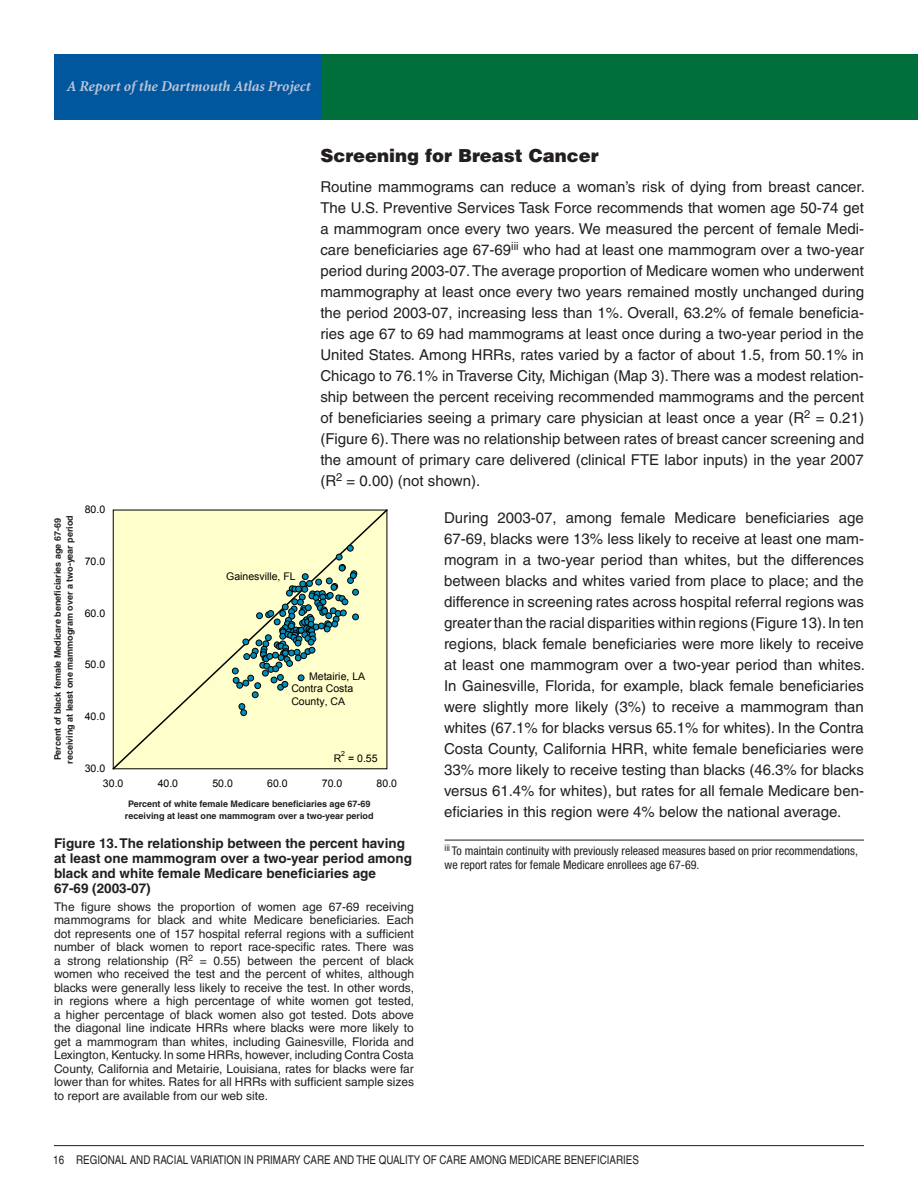
<style>
.page{position:relative;width:918px;height:1188px;background:#fff}
.page>*{position:absolute;margin:0;border:0;box-sizing:border-box;transform-origin:0 0}
.t1{font:900 18px "Helvetica";color:#231f20}
.t2{font:15px/21px "Helvetica";color:#231f20;text-align:justify}
.t3{font:italic 700 15px "Minion";letter-spacing:-.005em;color:#bbc4d9}
.t4{font:700 13.5px/15px "Helvetica";color:#231f20}
.t5{font:12px/13.5px "Helvetica";color:#231f20;text-align:justify}
.t6{font:condensed 12px/13.5px "Helvetica Neue";color:#231f20}
.t7{font:condensed 12px "Helvetica";color:#231f20}
.t8{font:10.5px/11.7px "Arial";color:#000}
.t9{font:700 9px/12px "Helvetica";color:#231f20;text-align:center}
.t10{font:7.05px "Arial";color:#000}
</style>
<div class="page">
<div style="left:54px;top:54px;width:864px;height:65px;background:#006f3c"></div>
<div style="left:54px;top:54px;width:266px;height:66px;background:#00579e"></div>
<hr style="left:54px;top:1145px;width:810px;height:1px;background:#231f20">
<div style="left:112px;top:509px;width:276px;height:261px;background:#ffffcb"></div>
<div style="left:352px;top:589px;width:7px;height:6px;border:1px solid #000;border-radius:50%"></div>
<div style="left:352px;top:614px;width:7px;height:6px;border:1px solid #000;border-radius:50%"></div>
<div style="left:239px;top:703px;width:6px;height:7px;border:1px solid #000;border-radius:50%"></div>
<svg style="left:239px;top:704px;width:8px;height:12px"></svg>
<svg style="left:232px;top:545px;width:126px;height:153px;background:#c5d4b1"></svg>
<hr style="left:445px;top:840px;width:419px;height:1px;background:#231f20">
<p class="t3" style="left:67px;top:79px;width:245px">A Report of the Dartmouth Atlas Project</p>
<p class="t1" style="left:320px;top:144px;width:280px">Screening for Breast Cancer</p>
<p class="t2" style="left:320px;top:176px;width:546px">Routine mammograms can reduce a woman’s risk of dying from breast cancer.<br>The U.S. Preventive Services Task Force recommends that women age 50-74 get a mammogram once every two years. We measured the percent of female Medi&shy;care beneficiaries age 67-69<sup>iii</sup> who had at least one mammogram over a two-year period during 2003-07. The average proportion of Medicare women who underwent mammography at least once every two years remained mostly unchanged during the period 2003-07, increasing less than 1%. Overall, 63.2% of female beneficia&shy;ries age 67 to 69 had mammograms at least once during a two-year period in the United States. Among HRRs, rates varied by a factor of about 1.5, from 50.1% in Chicago to 76.1% in Traverse City, Michigan (Map 3). There was a modest relation&shy;ship between the percent receiving recommended mammograms and the percent of beneficiaries seeing a primary care physician at least once a year (R<sup>2</sup> = 0.21) (Figure 6). There was no relationship between rates of breast cancer screening and the amount of primary care delivered (clinical FTE labor inputs) in the year 2007 (R<sup>2</sup> = 0.00) (not shown).</p>
<p class="t9" style="left:52px;top:764px;width:250px;rotate:-90deg">Percent of black female Medicare beneficiaries age 67-69 receiving at least one mammogram over a two-year period</p>
<p class="t8" style="left:85px;top:504px;width:22px">80.0</p>
<p class="t8" style="left:85px;top:555px;width:22px">70.0</p>
<p class="t8" style="left:85px;top:607px;width:22px">60.0</p>
<p class="t8" style="left:85px;top:659px;width:22px">50.0</p>
<p class="t8" style="left:85px;top:711px;width:22px">40.0</p>
<p class="t8" style="left:85px;top:762px;width:22px">30.0</p>
<p class="t8" style="left:226px;top:571px;width:71px">Gainesville, FL</p>
<p class="t8" style="left:291px;top:671px;width:75px;text-indent:18px">Metairie, LA<br>Contra Costa</p>
<p class="t8" style="left:291px;top:696px;width:55px">County, CA</p>
<p class="t10" style="left:341px;top:749px;width:5px">2</p>
<p class="t8" style="left:348px;top:752px;width:31px">= 0.55</p>
<p class="t8" style="left:334px;top:752px;width:9px">R</p>
<p class="t8" style="left:103px;top:778px;width:22px">30.0</p>
<p class="t8" style="left:158px;top:778px;width:22px">40.0</p>
<p class="t8" style="left:212px;top:778px;width:22px">50.0</p>
<p class="t8" style="left:267px;top:778px;width:22px">60.0</p>
<p class="t8" style="left:322px;top:778px;width:22px">70.0</p>
<p class="t8" style="left:377px;top:778px;width:22px">80.0</p>
<p class="t9" style="left:125px;top:797px;width:250px">Percent of white female Medicare beneficiaries age 67-69 receiving at least one mammogram over a two-year period</p>
<p class="t4" style="left:54px;top:835px;width:359px">Figure 13. The relationship between the percent having at least one mammogram over a two-year period among black and white female Medicare beneficiaries age 67-69 (2003-07)</p>
<p class="t5" style="left:54px;top:900px;width:362px">The figure shows the proportion of women age 67-69 receiving mammograms for black and white Medicare beneficiaries. Each dot represents one of 157 hospital referral regions with a sufficient number of black women to report race-specific rates. There was a strong relationship (R<sup>2</sup> = 0.55) between the percent of black women who received the test and the percent of whites, although blacks were generally less likely to receive the test. In other words, in regions where a high percentage of white women got tested, a higher percentage of black women also got tested. Dots above the diagonal line indicate HRRs where blacks were more likely to get a mammogram than whites, including Gainesville, Florida and Lexington, Kentucky. In some HRRs, however, including Contra Costa County, California and Metairie, Louisiana, rates for blacks were far lower than for whites. Rates for all HRRs with sufficient sample sizes to report are available from our web site.</p>
<p class="t2" style="left:444px;top:507px;width:422px">During 2003-07, among female Medicare beneficiaries age 67-69, blacks were 13% less likely to receive at least one mam&shy;mogram in a two-year period than whites, but the differences between blacks and whites varied from place to place; and the difference in screening rates across hospital referral regions was greater than the racial disparities within regions (Figure 13). In ten regions, black female beneficiaries were more likely to receive at least one mammogram over a two-year period than whites.<br>In Gainesville, Florida, for example, black female beneficiaries were slightly more likely (3%) to receive a mammogram than whites (67.1% for blacks versus 65.1% for whites). In the Contra Costa County, California HRR, white female beneficiaries were 33% more likely to receive testing than blacks (46.3% for blacks versus 61.4% for whites), but rates for all female Medicare ben&shy;eficiaries in this region were 4% below the national average.</p>
<p class="t6" style="left:445px;top:844px;width:415px"><sup>iii</sup> To maintain continuity with previously released measures based on prior recommendations, we report rates for female Medicare enrollees age 67-69.</p>
<p class="t7" style="left:53px;top:1153px;width:346px">16 REGIONAL AN D RACIAL VARIATION IN PRIMARY CARE AN D THE QUALIT</p>
<p class="t7" style="left:414px;top:1153px;width:79px">Y OF CARE AMONG</p>
<p class="t7" style="left:510px;top:1153px;width:131px">MEDICARE BENEFICIARIES</p>
</div>
